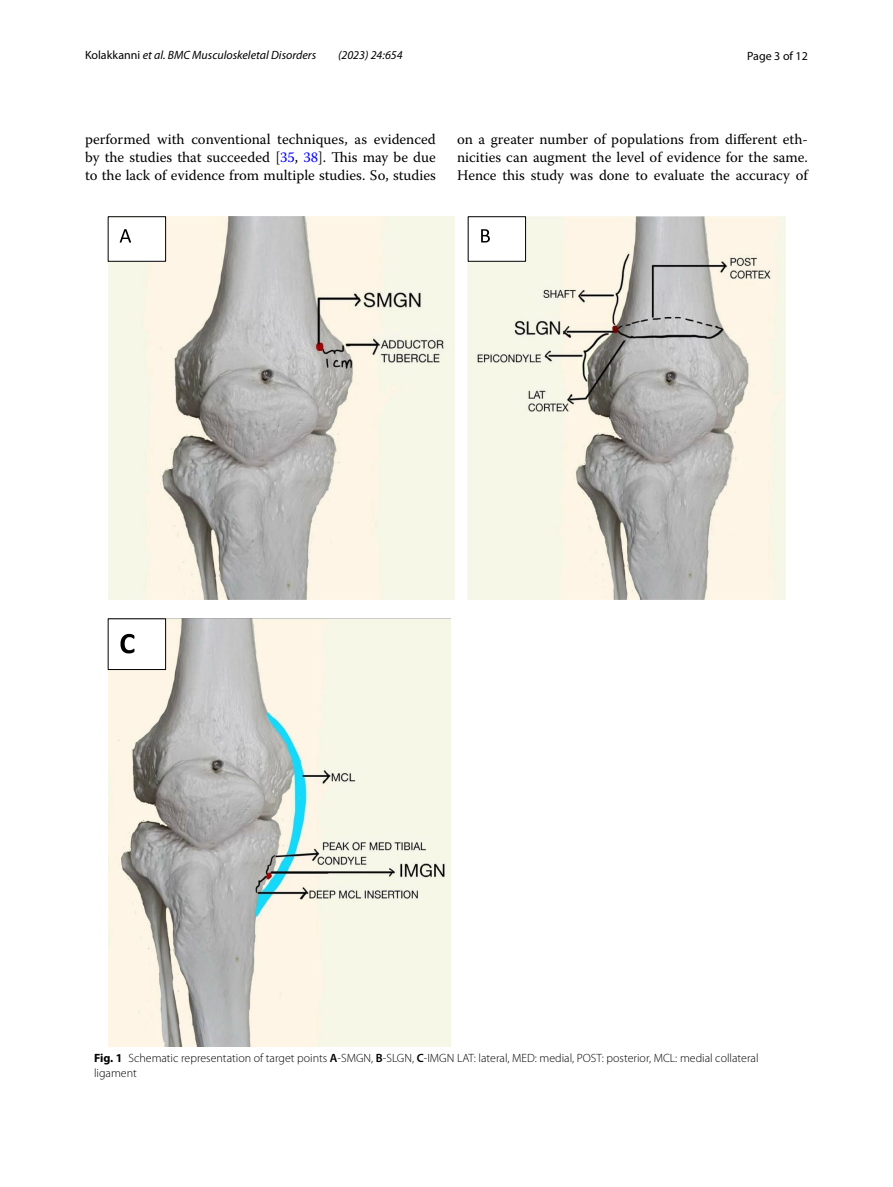
<style>
.page{position:relative;width:893px;height:1187px;background:#fff}
.page>*{position:absolute;margin:0;border:0;box-sizing:border-box;transform-origin:0 0}
.t1{font:14.7px/18px "Warnock Pro";color:#000;text-align:justify}
.t2{font:300 12px/15px "Myriad Pro";color:#000}
.t3{font:italic 12px "Myriad Pro";color:#000}
.t4{font:12px "Myriad Pro";color:#000}
.s1{font-style:normal}
.s2{color:#00f}
.s3{font-weight:700}
.s4{font-weight:600}
</style>
<div class="page">
<img style="left:108px;top:217px;width:346px;height:382px">
<img style="left:468px;top:217px;width:317px;height:382px">
<img style="left:108px;top:618px;width:342px;height:428px">
<div style="left:108px;top:217px;width:58px;height:44px;background:#fff"></div>
<div style="left:108px;top:216px;width:58px;height:46px;border:1px solid #000"></div>
<svg style="left:120px;top:229px;width:11px;height:13px"></svg>
<div style="left:108px;top:618px;width:58px;height:51px;background:#fff"></div>
<div style="left:108px;top:618px;width:58px;height:52px;border:1px solid #000"></div>
<svg style="left:120px;top:634px;width:14px;height:19px"></svg>
<div style="left:468px;top:217px;width:58px;height:44px;background:#fff"></div>
<div style="left:468px;top:216px;width:58px;height:46px;border:1px solid #000"></div>
<svg style="left:481px;top:229px;width:9px;height:13px"></svg>
<p class="t3" style="left:85px;top:48px;width:233px"><span class="s1">Kolakkanni</span> et al. BMC Musculoskeletal Disorders</p>
<p class="t3" style="left:338px;top:48px;width:66px">(2023) 24:654</p>
<p class="t4" style="left:747px;top:48px;width:62px">Page 3 of 12</p>
<p class="t1" style="left:85px;top:130px;width:352px">performed with conventional techniques, as evidenced by the studies that succeeded [<span class="s2">35</span>, <span class="s2">38</span>]. This may be due to the lack of evidence from multiple studies. So, studies</p>
<p class="t1" style="left:457px;top:130px;width:352px">on a greater number of populations from different eth&shy;nicities can augment the level of evidence for the same.<br>Hence this study was done to evaluate the accuracy of</p>
<p class="t2" style="left:94px;top:1051px;width:666px"><span class="s3">Fig. 1</span> Schematic representation of target points <span class="s4">A</span>-SMGN, <span class="s4">B</span>-SLGN, <span class="s4">C</span>-IMGN LAT: lateral, MED: medial, POST: posterior, MCL: medial collateral ligament</p>
</div>
